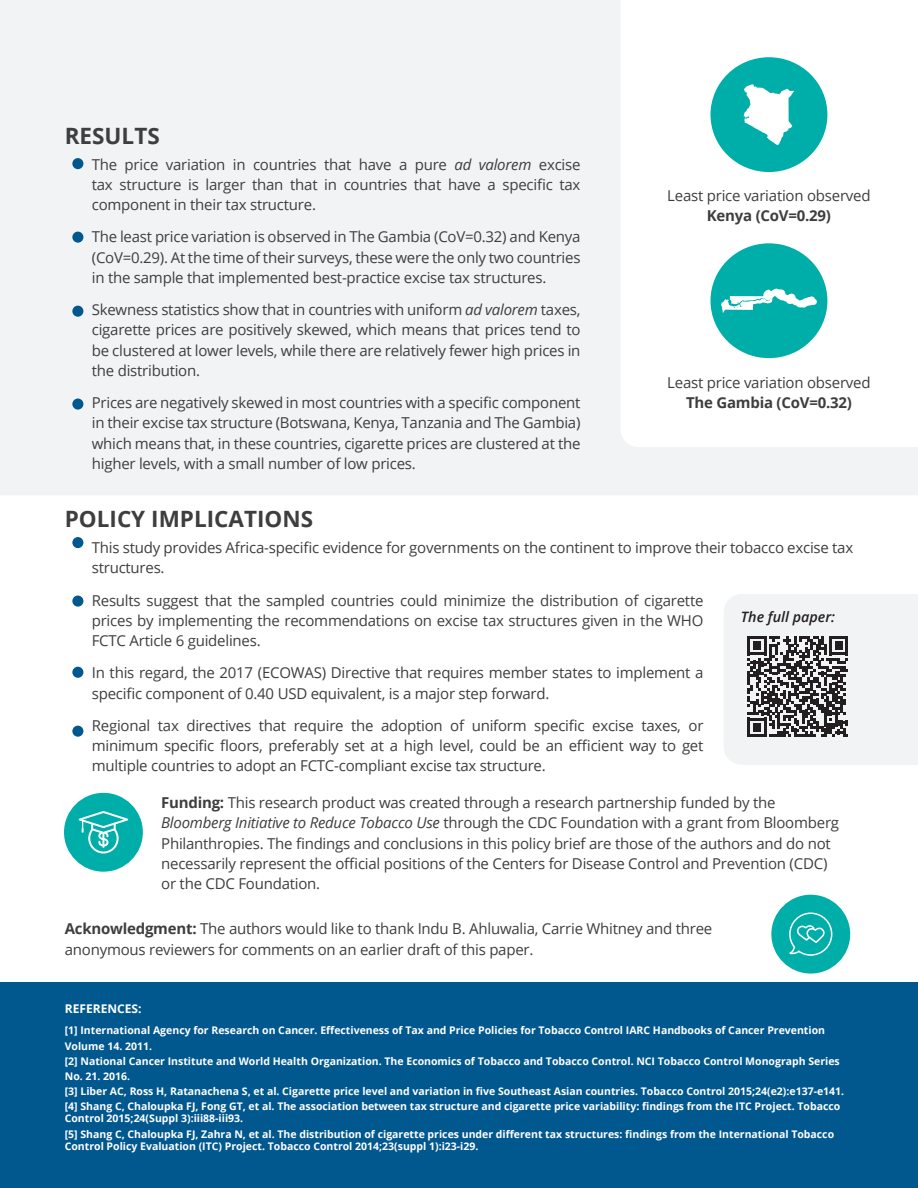
<style>
.page{position:relative;width:918px;height:1188px;background:#fff}
.page>*{position:absolute;margin:0;border:0;box-sizing:border-box;transform-origin:0 0}
.t1{font:700 22.5px "Open Sans";color:#3e3e3f}
.body{font:15px/20.2px "Open Sans";letter-spacing:-.015em;color:#3e3e3f;text-align:justify}
.body-2{font:700 15px "Open Sans";letter-spacing:-.015em;color:#3e3e3f}
.t2{font:italic 600 14.25px "Open Sans";color:#231f20}
.t3{font:700 12px "Open Sans";color:#fff}
.t4{font:700 10.5px/12px "Open Sans";color:#fff}
.s1{font-style:italic}
.s2{font-weight:700}
</style>
<div class="page">
<div style="left:0;top:0;width:918px;height:495px;background:#f2f3f4"></div>
<div style="left:0;top:983px;width:918px;height:205px;background:#00588f"></div>
<div style="left:64px;top:793px;width:79px;height:79px;background:#00aea9;border-radius:50%"></div>
<div style="left:771px;top:895px;width:79px;height:79px;background:#00aea9;border-radius:50%"></div>
<svg style="left:79px;top:811px;width:49px;height:43px"></svg>
<svg style="left:789px;top:912px;width:44px;height:44px"></svg>
<div style="left:72px;top:158px;width:11px;height:11px;background:#00588f;border-radius:50%"></div>
<div style="left:72px;top:537px;width:11px;height:11px;background:#00588f;border-radius:50%"></div>
<div style="left:72px;top:232px;width:11px;height:11px;background:#00588f;border-radius:50%"></div>
<div style="left:72px;top:596px;width:11px;height:11px;background:#00588f;border-radius:50%"></div>
<div style="left:72px;top:306px;width:11px;height:11px;background:#00588f;border-radius:50%"></div>
<div style="left:72px;top:667px;width:11px;height:11px;background:#00588f;border-radius:50%"></div>
<div style="left:72px;top:399px;width:11px;height:11px;background:#00588f;border-radius:50%"></div>
<div style="left:72px;top:726px;width:11px;height:11px;background:#00588f;border-radius:50%"></div>
<svg style="left:621px;top:0;width:297px;height:447px"></svg>
<svg style="left:724px;top:594px;width:194px;height:171px"></svg>
<div style="left:710px;top:243px;width:117px;height:115px;background:#00aea9;border-radius:50%"></div>
<div style="left:710px;top:57px;width:117px;height:115px;background:#00aea9;border-radius:50%"></div>
<svg style="left:743px;top:84px;width:51px;height:61px"></svg>
<svg style="left:721px;top:289px;width:96px;height:24px"></svg>
<p class="t1" style="left:65px;top:120px;width:96px">RESULTS</p>
<p class="body" style="left:92px;top:154px;width:490px">The price variation in countries that have a pure <span class="s1">ad valorem</span> excise tax structure is larger than that in countries that have a specific tax component in their tax structure.</p>
<p class="body" style="left:92px;top:226px;width:490px">The least price variation is observed in The Gambia (CoV=0.32) and Kenya (CoV=0.29). At the time of their surveys, these were the only two countries in the sample that implemented best-practice excise tax structures.</p>
<p class="body" style="left:92px;top:299px;width:490px">Skewness statistics show that in countries with uniform <span class="s1">ad valorem</span> taxes, cigarette prices are positively skewed, which means that prices tend to be clustered at lower levels, while there are relatively fewer high prices in the distribution.</p>
<p class="body" style="left:92px;top:392px;width:490px">Prices are negatively skewed in most countries with a specific component in their excise tax structure (Botswana, Kenya, Tanzania and The Gambia) which means that, in these countries, cigarette prices are clustered at the higher levels, with a small number of low prices.</p>
<p class="body" style="left:667px;top:185px;width:205px">Least price variation observed</p>
<p class="body-2" style="left:707px;top:205px;width:126px">Kenya (CoV=0.29)</p>
<p class="body" style="left:667px;top:372px;width:205px">Least price variation observed</p>
<p class="body-2" style="left:686px;top:392px;width:167px">The Gambia (CoV=0.32)</p>
<p class="t1" style="left:65px;top:503px;width:250px">POLICY IMPLICATIONS</p>
<p class="body" style="left:92px;top:537px;width:763px">This study provides Africa-specific evidence for governments on the continent to improve their tobacco excise tax structures.</p>
<p class="body" style="left:92px;top:590px;width:613px">Results suggest that the sampled countries could minimize the distribution of cigarette prices by implementing the recommendations on excise tax structures given in the WHO FCTC Article 6 guidelines.</p>
<p class="body" style="left:92px;top:662px;width:613px">In this regard, the 2017 (ECOWAS) Directive that requires member states to implement a specific component of 0.40 USD equivalent, is a major step forward.</p>
<p class="body" style="left:92px;top:715px;width:613px">Regional tax directives that require the adoption of uniform specific excise taxes, or minimum specific floors, preferably set at a high level, could be an efficient way to get multiple countries to adopt an FCTC-compliant excise tax structure.</p>
<p class="t2" style="left:741px;top:607px;width:96px">The full paper:</p>
<p class="body" style="left:161px;top:792px;width:679px;text-align:left"><span class="s2">Funding:</span> This research product was created through a research partnership funded by the <span class="s1">Bloomberg Initiative to Reduce Tobacco Use</span> through the CDC Foundation with a grant from Bloomberg Philanthropies. The findings and conclusions in this policy brief are those of the authors and do not necessarily represent the official positions of the Centers for Disease Control and Prevention (CDC) or the CDC Foundation.</p>
<p class="body" style="left:65px;top:918px;width:649px"><span class="s2">Acknowledgment:</span> The authors would like to thank Indu B. Ahluwalia, Carrie Whitney and three anonymous reviewers for comments on an earlier draft of this paper.</p>
<p class="t3" style="left:65px;top:1000px;width:78px">REFERENCES:</p>
<p class="t4" style="left:65px;top:1024px;width:762px">[1] International Agency for Research on Cancer. Effectiveness of Tax and Price Policies for Tobacco Control IARC Handbooks of Cancer Prevention</p>
<p class="t4" style="left:65px;top:1039px;width:89px">Volume 14. 2011.</p>
<p class="t4" style="left:65px;top:1055px;width:776px">[2] National Cancer Institute and World Health Organization. The Economics of Tobacco and Tobacco Control. NCI Tobacco Control Monograph Series</p>
<p class="t4" style="left:65px;top:1070px;width:67px">No. 21. 2016.</p>
<p class="t4" style="left:65px;top:1085px;width:781px">[3] Liber AC, Ross H, Ratanachena S, et al. Cigarette price level and variation in five Southeast Asian countries. Tobacco Control 2015;24(e2):e137-e141.</p>
<p class="t4" style="left:65px;top:1100px;width:777px">[4] Shang C, Chaloupka FJ, Fong GT, et al. The association between tax structure and cigarette price variability: findings from the ITC Project. Tobacco<br>Control 2015;24(Suppl 3):iii88-iii93.</p>
<p class="t4" style="left:65px;top:1128px;width:771px">[5] Shang C, Chaloupka FJ, Zahra N, et al. The distribution of cigarette prices under different tax structures: findings from the International Tobacco<br>Control Policy Evaluation (ITC) Project. Tobacco Control 2014;23(suppl 1):i23-i29.</p>
</div>
